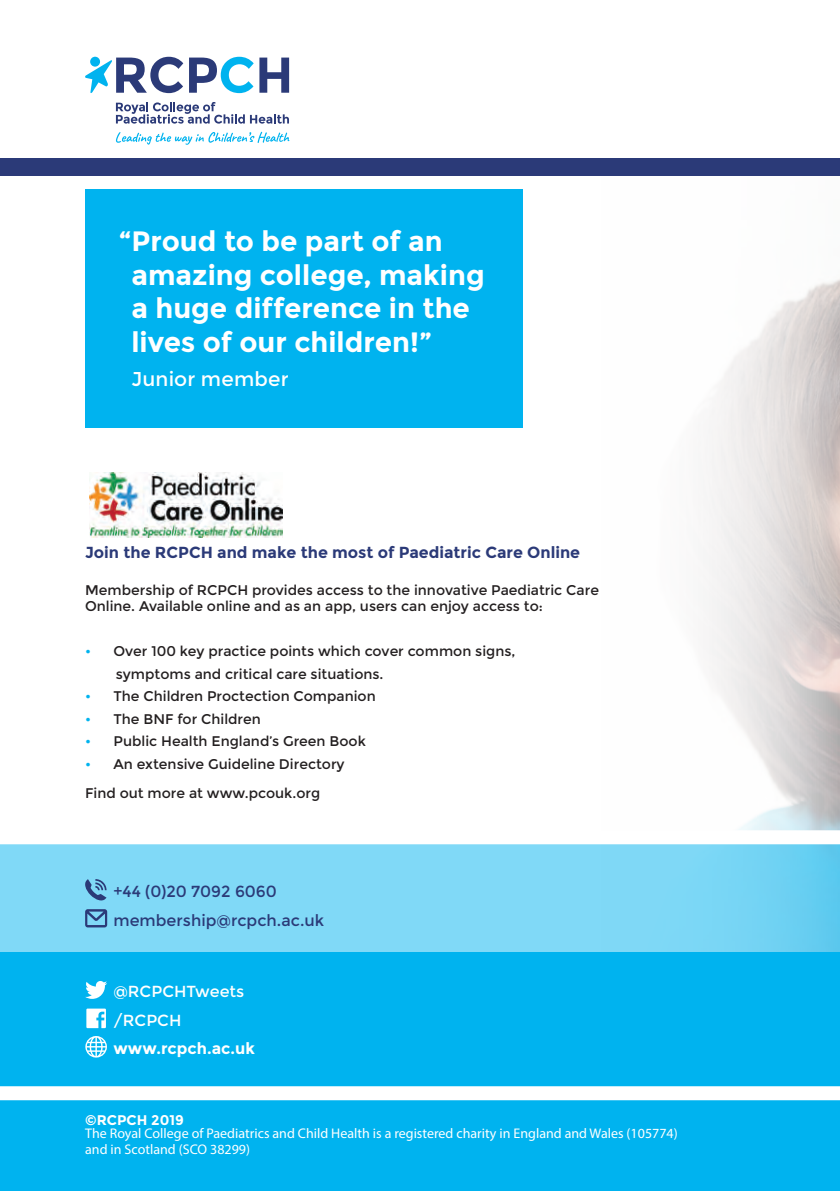
<style>
.page{position:relative;width:840px;height:1191px;background:#fff}
.page>*{position:absolute;margin:0;border:0;box-sizing:border-box;transform-origin:0 0}
.t1{font:700 28px/33.6px "Montserrat";color:#fff}
.t2{font:20px "Montserrat";letter-spacing:.01em;color:#fff}
.t3{font:700 16px "Montserrat";color:#2b3a78}
.t4{font:16px/28.6px "Montserrat";color:#2b3a78}
.t5{font:16px/28.6px "Montserrat";color:#fff}
.t6{font:700 16px "Montserrat";color:#fff}
.t7{font:14px/16.8px "Montserrat";color:#231f20}
.t8{font:14px/15.8px "Myriad Pro";color:#fff}
.t9{font:700 14px "Montserrat";color:#fff}
.s1{color:#00b3ef}
</style>
<div class="page">
<svg style="left:495px;top:189px;width:344px;height:641px"></svg>
<div style="left:0;top:952px;width:839px;height:239px;background:#00b3ef"></div>
<svg style="left:0;top:830px;width:839px;height:270px"></svg>
<svg style="left:116px;top:102px;width:173px;height:22px"></svg>
<svg style="left:116px;top:132px;width:173px;height:13px"></svg>
<svg style="left:189px;top:57px;width:64px;height:36px"></svg>
<svg style="left:259px;top:58px;width:30px;height:35px"></svg>
<svg style="left:85px;top:57px;width:98px;height:36px"></svg>
<div style="left:90px;top:57px;width:10px;height:10px;background:#00b3ef;border-radius:50%"></div>
<div style="left:0;top:159px;width:839px;height:17px;background:#2b3a78"></div>
<svg style="left:85px;top:879px;width:21px;height:22px"></svg>
<svg style="left:85px;top:909px;width:22px;height:18px"></svg>
<svg style="left:85px;top:981px;width:22px;height:18px"></svg>
<svg style="left:86px;top:1008px;width:20px;height:20px"></svg>
<svg style="left:85px;top:1036px;width:22px;height:21px"></svg>
<div style="left:85px;top:190px;width:437px;height:238px;background:#00b3ef"></div>
<img style="left:90px;top:472px;width:192px;height:65px">
<h1 class="t1" style="left:131px;top:224px;width:354px;text-indent:-12px">“Proud to be part of an amazing college, making a huge difference in the lives of our children!”</h1>
<h2 class="t2" style="left:131px;top:367px;width:159px">Junior member</h2>
<p class="t3" style="left:85px;top:542px;width:496px">Join the RCPCH and make the most of Paediatric Care Online</p>
<p class="t7" style="left:85px;top:581px;width:515px">Membership of RCPCH provides access to the innovative Paediatric Care<br>Online. Available online and as an app, users can enjoy access to:</p>
<p class="t7" style="left:116px;top:640px;width:401px;line-height:22.4px;text-indent:-31px"><span class="s1">•</span> Over 100 key practice points which cover common signs, symptoms and critical care situations.</p>
<p class="t7" style="left:85px;top:688px;width:292px"><span class="s1">•</span> The Children Proctection Companion</p>
<p class="t7" style="left:85px;top:710px;width:177px"><span class="s1">•</span> The BNF for Children</p>
<p class="t7" style="left:85px;top:733px;width:282px"><span class="s1">•</span> Public Health England’s Green Book</p>
<p class="t7" style="left:85px;top:749px;width:261px;line-height:29.6px"><span class="s1">•</span> An extensive Guideline Directory<br>Find out more at www.pcouk.org</p>
<p class="t4" style="left:113px;top:877px;width:212px">+44 (0)20 7092 6060 membership@rcpch.ac.uk</p>
<p class="t5" style="left:113px;top:977px;width:132px">@RCPCHTweets /RCPCH</p>
<p class="t6" style="left:113px;top:1039px;width:143px">www.rcpch.ac.uk</p>
<p class="t9" style="left:85px;top:1111px;width:100px">©RCPCH 2019</p>
<p class="t8" style="left:85px;top:1125px;width:593px">The Royal College of Paediatrics and Child Health is a registered charity in England and Wales (105774) and in Scotland (SCO 38299)</p>
</div>
